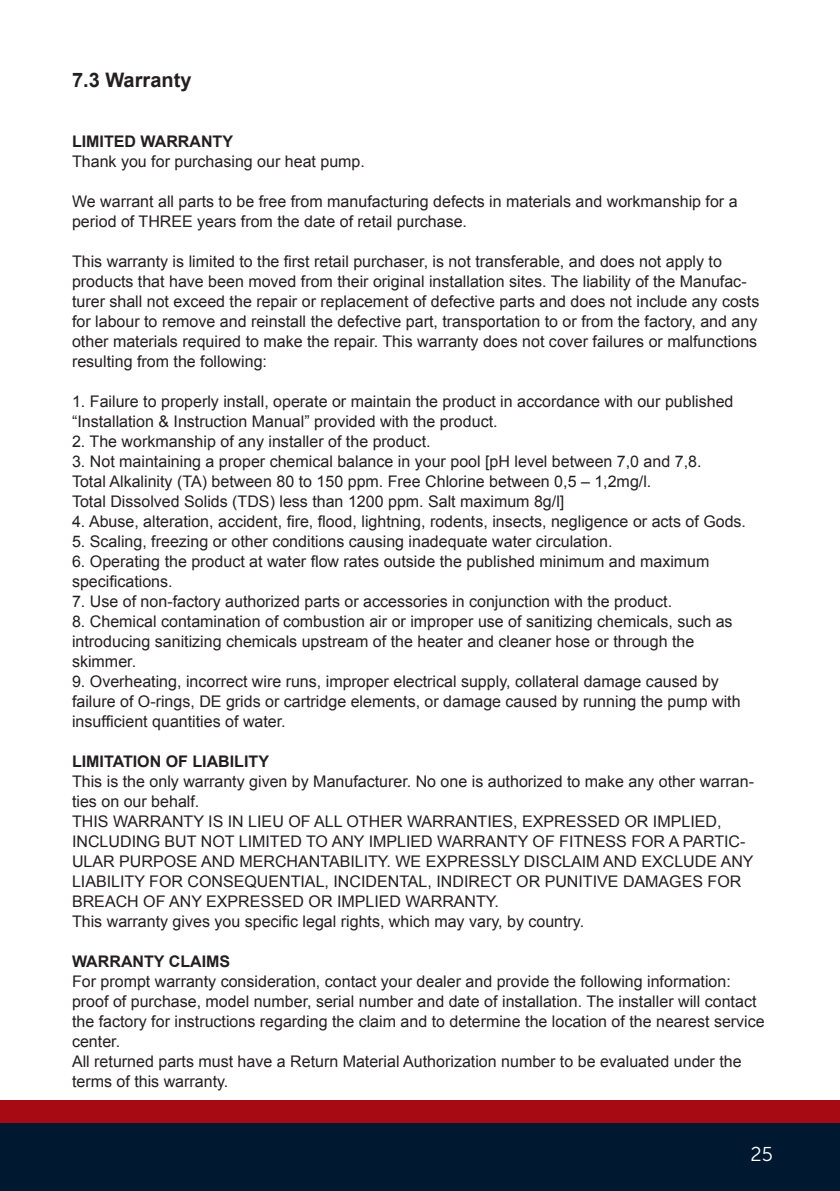
<style>
.page{position:relative;width:840px;height:1191px;background:#fff}
.page>*{position:absolute;margin:0;border:0;box-sizing:border-box;transform-origin:0 0}
.t1{font:700 20px "Arial";color:#231f20}
.t2{font:20px "Museo Sans 300";color:#fff}
.t3{font:16px/20px "Arial";color:#231f20}
.t4{font:700 16px "Arial";color:#231f20}
</style>
<div class="page">
<div style="left:0;top:1123px;width:839px;height:68px;background:#001930"></div>
<div style="left:0;top:1100px;width:839px;height:23px;background:#a70a12"></div>
<p class="t1" style="left:72px;top:66px;width:121px">7.3 Warranty</p>
<p class="t4" style="left:72px;top:130px;width:162px">LIMITED WARRANTY</p>
<p class="t3" style="left:72px;top:151px;width:294px">Thank you for purchasing our heat pump.</p>
<p class="t3" style="left:72px;top:191px;width:666px">We warrant all parts to be free from manufacturing defects in materials and workmanship for a period of THREE years from the date of retail purchase.</p>
<p class="t3" style="left:72px;top:251px;width:688px">This warranty is limited to the first retail purchaser, is not transferable, and does not apply to products that have been moved from their original installation sites. The liability of the Manufac&shy;turer shall not exceed the repair or replacement of defective parts and does not include any costs for labour to remove and reinstall the defective part, transportation to or from the factory, and any other materials required to make the repair. This warranty does not cover failures or malfunctions resulting from the following:</p>
<p class="t3" style="left:72px;top:391px;width:662px">1. Failure to properly install, operate or maintain the product in accordance with our published “Installation &amp; Instruction Manual” provided with the product.</p>
<p class="t3" style="left:72px;top:431px;width:360px">2. The workmanship of any installer of the product.</p>
<p class="t3" style="left:72px;top:451px;width:630px">3. Not maintaining a proper chemical balance in your pool [pH level between 7,0 and 7,8.<br>Total Alkalinity (TA) between 80 to 150 ppm. Free Chlorine between 0,5 – 1,2mg/l.<br>Total Dissolved Solids (TDS) less than 1200 ppm. Salt maximum 8g/l]</p>
<p class="t3" style="left:72px;top:511px;width:675px">4. Abuse, alteration, accident, fire, flood, lightning, rodents, insects, negligence or acts of Gods.</p>
<p class="t3" style="left:72px;top:531px;width:541px">5. Scaling, freezing or other conditions causing inadequate water circulation.</p>
<p class="t3" style="left:72px;top:551px;width:638px">6. Operating the product at water flow rates outside the published minimum and maximum specifications.</p>
<p class="t3" style="left:72px;top:591px;width:601px">7. Use of non-factory authorized parts or accessories in conjunction with the product.</p>
<p class="t3" style="left:72px;top:611px;width:661px">8. Chemical contamination of combustion air or improper use of sanitizing chemicals, such as introducing sanitizing chemicals upstream of the heater and cleaner hose or through the skimmer.</p>
<p class="t3" style="left:72px;top:671px;width:669px">9. Overheating, incorrect wire runs, improper electrical supply, collateral damage caused by failure of O-rings, DE grids or cartridge elements, or damage caused by running the pump with insufficient quantities of water.</p>
<p class="t4" style="left:72px;top:750px;width:198px">LIMITATION OF LIABILITY</p>
<p class="t3" style="left:72px;top:771px;width:683px">This is the only warranty given by Manufacturer. No one is authorized to make any other warran&shy;ties on our behalf.<br>THIS WARRANTY IS IN LIEU OF ALL OTHER WARRANTIES, EXPRESSED OR IMPLIED, INCLUDING BUT NOT LIMITED TO ANY IMPLIED WARRANTY OF FITNESS FOR A PARTIC-ULAR PURPOSE AND MERCHANTABILITY. WE EXPRESSLY DISCLAIM AND EXCLUDE ANY LIABILITY FOR CONSEQUENTIAL, INCIDENTAL, INDIRECT OR PUNITIVE DAMAGES FOR BREACH OF ANY EXPRESSED OR IMPLIED WARRANTY.<br>This warranty gives you specific legal rights, which may vary, by country.</p>
<p class="t4" style="left:72px;top:950px;width:159px">WARRANTY CLAIMS</p>
<p class="t3" style="left:72px;top:971px;width:693px">For prompt warranty consideration, contact your dealer and provide the following information: proof of purchase, model number, serial number and date of installation. The installer will contact the factory for instructions regarding the claim and to determine the location of the nearest service center.<br>All returned parts must have a Return Material Authorization number to be evaluated under the terms of this warranty.</p>
<p class="t2" style="left:750px;top:1143px;width:24px">25</p>
</div>
